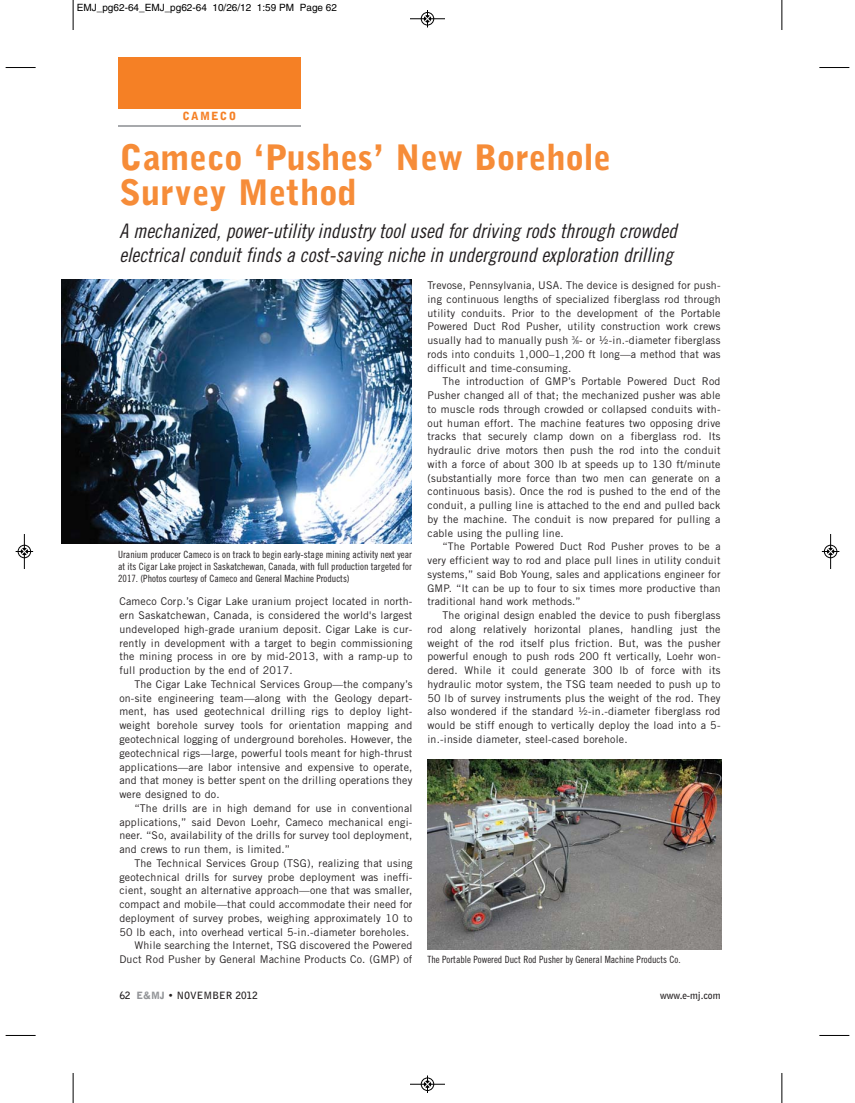
<style>
.page{position:relative;width:855px;height:1103px;background:#fff}
.page>*{position:absolute;margin:0;border:0;box-sizing:border-box;transform-origin:0 0}
.t1{font:900 35px/35px "Bell Gothic BT";color:#f68c38}
.t2{font:italic 20px/23.8px "Trade Gothic Cond Eighteen";color:#231f20}
.t3{font:900 11.25px "Bell Gothic BT";letter-spacing:.11em;color:#f58025}
.t4{font:10.62px/13.8px "Trade Gothic";letter-spacing:.02em;color:#231f20;text-align:justify}
.t5{font:10.5px/13.8px "Trade Gothic";letter-spacing:.02em;color:#231f20;text-align:justify}
.t6{font:10px/12px "Trade Gothic Cond Eighteen";color:#231f20;text-align:justify}
.t7{font:10px "Helvetica";color:#000}
.t8{font:700 10px "Bell Gothic BT";color:#231f20}
.s1{font-size:5.25px}
.s2{font-weight:900;color:#939598}
</style>
<div class="page">
<div style="left:118px;top:57px;width:183px;height:51px;background:#f58025"></div>
<hr style="left:118px;top:125px;width:183px;height:1px;background:#a7a9ac">
<img style="left:428px;top:759px;width:294px;height:190px">
<img style="left:62px;top:279px;width:350px;height:264px">
<hr style="left:73px;top:0;width:1px;height:30px;background:#000">
<hr style="left:6px;top:67px;width:30px;height:1px;background:#000">
<hr style="left:782px;top:0;width:1px;height:30px;background:#000">
<hr style="left:819px;top:67px;width:30px;height:1px;background:#000">
<hr style="left:73px;top:1072px;width:1px;height:30px;background:#000">
<hr style="left:6px;top:1035px;width:30px;height:1px;background:#000">
<hr style="left:782px;top:1072px;width:1px;height:30px;background:#000">
<hr style="left:819px;top:1035px;width:30px;height:1px;background:#000">
<hr style="left:410px;top:19px;width:35px;height:1px;background:#000">
<div style="left:421px;top:12px;width:13px;height:13px;border:1px solid #000;border-radius:50%"></div>
<svg style="left:424px;top:10px;width:7px;height:18px"></svg>
<hr style="left:410px;top:1084px;width:35px;height:1px;background:#000">
<div style="left:421px;top:1077px;width:13px;height:13px;border:1px solid #000;border-radius:50%"></div>
<svg style="left:424px;top:1075px;width:7px;height:17px"></svg>
<hr style="left:24px;top:534px;width:1px;height:35px;background:#000">
<div style="left:18px;top:545px;width:13px;height:13px;border:1px solid #000;border-radius:50%"></div>
<div style="left:21px;top:548px;width:7px;height:7px;background:#000;border-radius:50%"></div>
<svg style="left:16px;top:548px;width:17px;height:6px"></svg>
<hr style="left:830px;top:534px;width:1px;height:35px;background:#000">
<div style="left:824px;top:545px;width:13px;height:13px;border:1px solid #000;border-radius:50%"></div>
<div style="left:827px;top:548px;width:7px;height:7px;background:#000;border-radius:50%"></div>
<svg style="left:822px;top:548px;width:17px;height:6px"></svg>
<p class="t7" style="left:77px;top:4px;width:262px">EMJ_pg62-64_EMJ_pg62-64 10/26/12 1:59 PM Page 62</p>
<p class="t3" style="left:183px;top:111px;width:55px">CAMECO</p>
<h1 class="t1" style="left:119px;top:142px;width:493px">Cameco ‘Pushes’ New Borehole<br>Survey Method</h1>
<h2 class="t2" style="left:119px;top:221px;width:563px">A mechanized,power-utility industry toolused fordriving rods through crowded electricalconduitfinds a cost-saving niche in underground exploration drilling</h2>
<p class="t6" style="left:118px;top:549px;width:295px">Uranium producer Cameco is on track to begin early-stage mining activity next year at its Cigar Lake project in Saskatchewan, Canada, with full production targeted for 2017. (Photos courtesy of Cameco and General Machine Products)</p>
<p class="t4" style="left:119px;top:595px;width:295px">Cameco Corp.’s Cigar Lake uranium project located in north&shy;ern Saskatchewan, Canada, is considered the world's largest undeveloped high-grade uranium deposit. Cigar Lake is cur&shy;rently in development with a target to begin commissioning the mining process in ore by mid-2013, with a ramp-up to full production by the end of 2017.</p>
<p class="t4" style="left:119px;top:678px;width:295px;text-indent:15px">The Cigar Lake Technical Services Group—the company’s on-site engineering team—along with the Geology depart&shy;ment, has used geotechnical drilling rigs to deploy light&shy;weight borehole survey tools for orientation mapping and geotechnical logging of underground boreholes. However, the geotechnical rigs—large, powerful tools meant for high-thrust applications—are labor intensive and expensive to operate, and that money is better spent on the drilling operations they were designed to do.</p>
<p class="t4" style="left:119px;top:802px;width:295px;text-indent:15px">“The drills are in high demand for use in conventional applications,” said Devon Loehr, Cameco mechanical engi&shy;neer. “So, availability of the drills for survey tool deployment, and crews to run them, is limited.”</p>
<p class="t4" style="left:134px;top:857px;width:280px">The Technical Services Group (TSG), realizing that using</p>
<p class="t4" style="left:119px;top:870px;width:295px">geotechnical drills for survey probe deployment was ineffi-</p>
<p class="t4" style="left:119px;top:884px;width:295px">cient, sought an alternative approach—one that was smaller,</p>
<p class="t4" style="left:119px;top:898px;width:295px">compact and mobile—that could accommodate their need for</p>
<p class="t4" style="left:119px;top:912px;width:295px">deployment of survey probes, weighing approximately 10 to</p>
<p class="t4" style="left:119px;top:925px;width:291px">50 lb each, into overhead vertical 5-in.-diameter boreholes.</p>
<p class="t4" style="left:134px;top:939px;width:280px">While searching the Internet, TSG discovered the Powered</p>
<p class="t4" style="left:119px;top:953px;width:295px">Duct Rod Pusher by General Machine Products Co. (GMP) of</p>
<p class="t4" style="left:428px;top:279px;width:295px">Trevose, Pennsylvania, USA. The device is designed for push&shy;ing continuous lengths of specialized fiberglass rod through utility conduits. Prior to the development of the Portable Powered Duct Rod Pusher, utility construction work crews usually had to manually push <sup>3</sup>⁄<span class="s1">8</span>- or ½-in.-diameter fiberglass rods into conduits 1,000–1,200 ft long—a method that was difficult and time-consuming.</p>
<p class="t4" style="left:428px;top:375px;width:295px;text-indent:15px">The introduction of GMP’s Portable Powered Duct Rod Pusher changed all of that; the mechanized pusher was able to muscle rods through crowded or collapsed conduits with&shy;out human effort. The machine features two opposing drive tracks that securely clamp down on a fiberglass rod. Its hydraulic drive motors then push the rod into the conduit with a force of about 300 lb at speeds up to 130 ft/minute (substantially more force than two men can generate on a continuous basis). Once the rod is pushed to the end of the conduit, a pulling line is attached to the end and pulled back by the machine. The conduit is now prepared for pulling a cable using the pulling line.</p>
<p class="t5" style="left:428px;top:541px;width:295px;text-indent:15px">“The Portable Powered Duct Rod Pusher proves to be a very efficient way to rod and place pull lines in utility conduit systems,” said Bob Young, sales and applications engineer for GMP. “It can be up to four to six times more productive than traditional hand work methods.”</p>
<p class="t4" style="left:428px;top:609px;width:295px;text-indent:15px">The original design enabled the device to push fiberglass rod along relatively horizontal planes, handling just the weight of the rod itself plus friction. But, was the pusher powerful enough to push rods 200 ft vertically, Loehr won&shy;dered. While it could generate 300 lb of force with its hydraulic motor system, the TSG team needed to push up to 50 lb of survey instruments plus the weight of the rod. They also wondered if the standard ½-in.-diameter fiberglass rod would be stiff enough to vertically deploy the load into a 5- in.-inside diameter, steel-cased borehole.</p>
<p class="t6" style="left:428px;top:954px;width:255px">The Portable Powered Duct Rod Pusher by General Machine Products Co.</p>
<p class="t8" style="left:119px;top:991px;width:140px">62 <span class="s2">E&amp;MJ</span> • NOVEMBER 2012</p>
<p class="t8" style="left:660px;top:991px;width:62px">www.e-mj.com</p>
</div>
